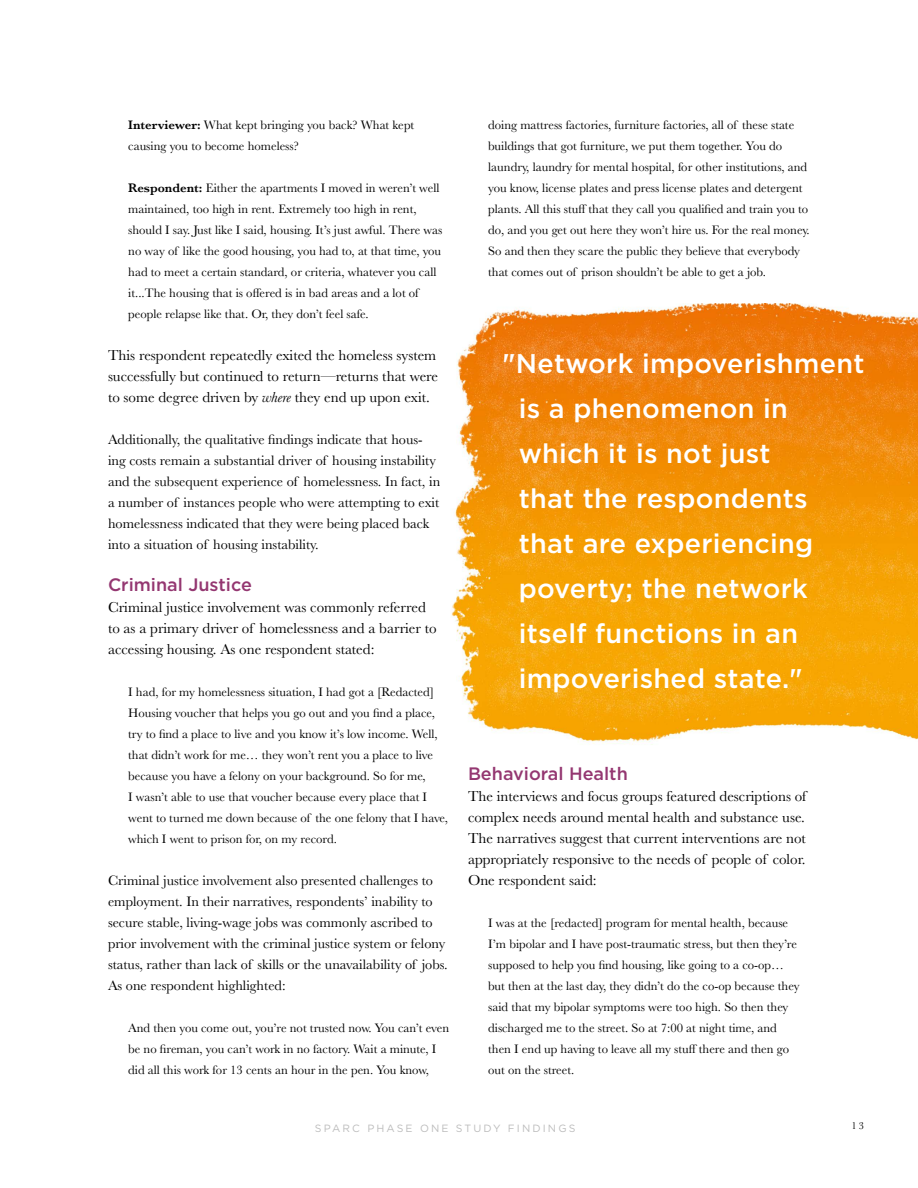
<style>
.page{position:relative;width:918px;height:1188px;background:#fff}
.page>*{position:absolute;margin:0;border:0;box-sizing:border-box;transform-origin:0 0}
.t1{font:500 27px/45px "Gotham";letter-spacing:.01em;color:#fff}
.t2{font:500 18px "Gotham";color:#943771}
.t3{font:15px/21px "Baskerville";color:#000}
.t4{font:14.25px/21px "Baskerville";color:#000}
.t5{font:12.75px/21px "Baskerville";color:#000}
.t6{font:10.5px "Gotham";letter-spacing:.2em;color:#bcbcbc}
.t7{font:10.5px "Baskerville";color:#000}
.s1{font-weight:600}
.s2{font-style:italic}
</style>
<div class="page">
<img style="left:451px;top:303px;width:467px;height:442px">
<p class="t5" style="left:128px;top:115px;width:288px"><span class="s1">Interviewer:</span> What kept bringing you back? What kept causing you to become homeless?</p>
<p class="t5" style="left:128px;top:178px;width:316px"><span class="s1">Respondent:</span> Either the apartments I moved in weren’t well maintained, too high in rent. Extremely too high in rent, should I say. Just like I said, housing. It’s just awful. There was no way of like the good housing, you had to, at that time, you had to meet a certain standard, or criteria, whatever you call it...The housing that is offered is in bad areas and a lot of people relapse like that. Or, they don’t feel safe.</p>
<p class="t3" style="left:108px;top:345px;width:332px">This respondent repeatedly exited the homeless system successfully but continued to return—returns that were to some degree driven by <span class="s2">where</span> they end up upon exit.</p>
<p class="t4" style="left:108px;top:429px;width:334px">Additionally, the qualitative findings indicate that hous&shy;ing costs remain a substantial driver of housing instability and the subsequent experience of homelessness. In fact, in a number of instances people who were attempting to exit homelessness indicated that they were being placed back into a situation of housing instability.</p>
<h2 class="t2" style="left:108px;top:573px;width:145px">Criminal Justice</h2>
<p class="t3" style="left:108px;top:597px;width:330px">Criminal justice involvement was commonly referred to as a primary driver of homelessness and a barrier to accessing housing. As one respondent stated:</p>
<p class="t5" style="left:128px;top:682px;width:321px">I had, for my homelessness situation, I had got a [Redacted] Housing voucher that helps you go out and you find a place, try to find a place to live and you know it’s low income. Well, that didn’t work for me… they won’t rent you a place to live because you have a felony on your background. So for me,<br>I wasn’t able to use that voucher because every place that I went to turned me down because of the one felony that I have, which I went to prison for, on my record.</p>
<p class="t4" style="left:108px;top:870px;width:341px">Criminal justice involvement also presented challenges to employment. In their narratives, respondents’ inability to secure stable, living-wage jobs was commonly ascribed to prior involvement with the criminal justice system or felony status, rather than lack of skills or the unavailability of jobs.<br>As one respondent highlighted:</p>
<p class="t5" style="left:128px;top:1018px;width:322px">And then you come out, you’re not trusted now. You can’t even be no fireman, you can’t work in no factory. Wait a minute, I did all this work for 13 cents an hour in the pen. You know,</p>
<p class="t5" style="left:488px;top:115px;width:323px">doing mattress factories, furniture factories, all of these state buildings that got furniture, we put them together. You do laundry, laundry for mental hospital, for other institutions, and you know, license plates and press license plates and detergent plants. All this stuff that they call you qualified and train you to do, and you get out here they won’t hire us. For the real money.<br>So and then they scare the public they believe that everybody that comes out of prison shouldn’t be able to get a job.</p>
<h1 class="t1" style="left:519px;top:340px;width:347px;text-indent:-16px">"Network impoverishment is a phenomenon in which it is not just<br>that the respondents that are experiencing poverty; the network itself functions in an impoverished state."</h1>
<h2 class="t2" style="left:468px;top:762px;width:161px">Behavioral Health</h2>
<p class="t3" style="left:468px;top:786px;width:340px;text-align:justify">The interviews and focus groups featured descriptions of complex needs around mental health and substance use.<br>The narratives suggest that current interventions are not appropriately responsive to the needs of people of color.<br>One respondent said:</p>
<p class="t5" style="left:488px;top:913px;width:313px">I was at the [redacted] program for mental health, because I’m bipolar and I have post-traumatic stress, but then they’re supposed to help you find housing, like going to a co-op… but then at the last day, they didn’t do the co-op because they said that my bipolar symptoms were too high. So then they discharged me to the street. So at 7:00 at night time, and then I end up having to leave all my stuff there and then go out on the street.</p>
<p class="t6" style="left:315px;top:1122px;width:262px">SPARC PHASE ONE STUDY FINDINGS</p>
<p class="t7" style="left:851px;top:1119px;width:14px">13</p>
</div>
